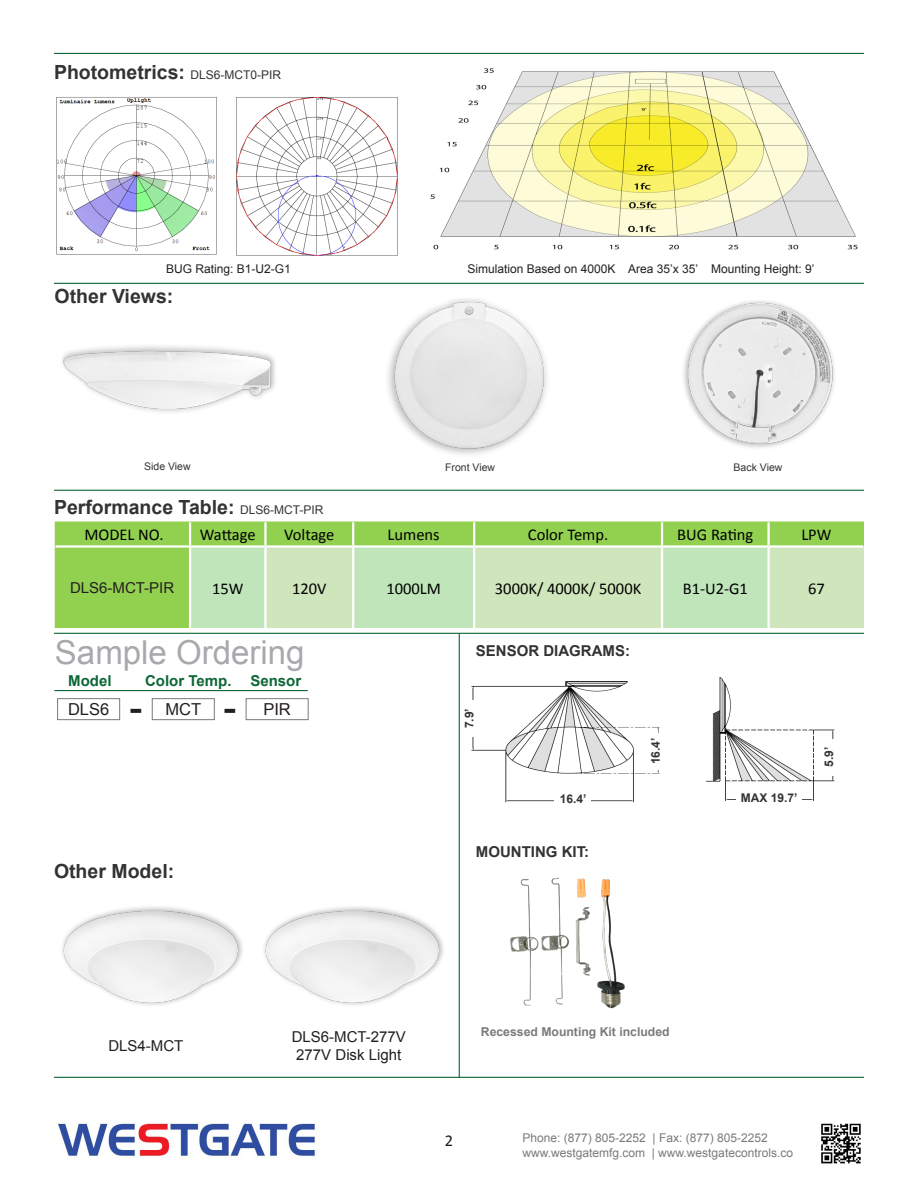
<style>
.page{position:relative;width:918px;height:1188px;background:#fff}
.page>*{position:absolute;margin:0;border:0;box-sizing:border-box;transform-origin:0 0}
.t1{font:33px "Arial";color:#a8a9ad}
.t2{font:700 28.5px "Verdana";color:#231f20}
.t3{font:700 19.5px "Arial";color:#333}
.t4{font:16.5px "Calibri";color:#000}
.t5{font:16.5px "Arial";color:#231f20}
.t6{font:16.5px "Calibri";color:#231f20}
.t7{font:15px "Arial";color:#231f20}
.t8{font:700 15px "Arial";color:#333}
.t9{font:700 15px "Arial";color:#0d6736}
.t10{font:700 12.15px "Arial";color:#7a7b7e}
.t11{font:12px "Arial";color:#787a7d}
.t12{font:12px "Arial";color:#231f20}
.t13{font:700 12px "Arial";color:#333}
.t14{font:10.5px "Arial";color:#333}
.s1{font-weight:400;font-size:12px}
</style>
<div class="page">
<hr style="left:54px;top:490px;width:810px;height:1px;background:#0d6736">
<hr style="left:54px;top:53px;width:810px;height:1px;background:#0d6736">
<hr style="left:54px;top:283px;width:810px;height:1px;background:#0d6736">
<hr style="left:54px;top:633px;width:810px;height:1px;background:#0d6736">
<img style="left:430px;top:68px;width:428px;height:182px">
<img style="left:58px;top:1123px;width:257px;height:34px">
<img style="left:821px;top:1123px;width:40px;height:41px">
<img style="left:62px;top:346px;width:213px;height:66px">
<img style="left:683px;top:300px;width:152px;height:148px">
<img style="left:388px;top:299px;width:159px;height:156px">
<div style="left:57px;top:698px;width:63px;height:22px;border:1px solid #787a7d"></div>
<div style="left:152px;top:698px;width:63px;height:22px;border:1px solid #787a7d"></div>
<div style="left:246px;top:698px;width:63px;height:22px;border:1px solid #787a7d"></div>
<hr style="left:54px;top:690px;width:254px;height:1px;background:#0d6736">
<img style="left:236px;top:97px;width:162px;height:159px">
<img style="left:56px;top:97px;width:161px;height:158px">
<div style="left:55px;top:522px;width:809px;height:106px;background:#92d050"></div>
<div style="left:191px;top:548px;width:73px;height:80px;background:#c0e5bb"></div>
<svg style="left:267px;top:546px;width:597px;height:82px;background:#c9e5bb"></svg>
<hr style="left:189px;top:522px;width:2px;height:23px;background:#fff">
<hr style="left:264px;top:522px;width:3px;height:23px;background:#fff">
<hr style="left:352px;top:522px;width:2px;height:23px;background:#fff">
<hr style="left:473px;top:522px;width:2px;height:23px;background:#fff">
<hr style="left:661px;top:522px;width:2px;height:23px;background:#fff">
<hr style="left:767px;top:522px;width:3px;height:23px;background:#fff">
<hr style="left:189px;top:548px;width:2px;height:80px;background:#fff">
<hr style="left:264px;top:548px;width:3px;height:80px;background:#fff">
<hr style="left:352px;top:548px;width:2px;height:80px;background:#fff">
<hr style="left:473px;top:548px;width:2px;height:80px;background:#fff">
<hr style="left:661px;top:548px;width:2px;height:80px;background:#fff">
<hr style="left:767px;top:548px;width:3px;height:80px;background:#fff">
<hr style="left:56px;top:545px;width:134px;height:3px;background:#fff">
<hr style="left:190px;top:545px;width:75px;height:3px;background:#fff">
<hr style="left:265px;top:545px;width:88px;height:3px;background:#fff">
<hr style="left:353px;top:545px;width:121px;height:3px;background:#fff">
<hr style="left:474px;top:545px;width:188px;height:3px;background:#fff">
<hr style="left:662px;top:545px;width:107px;height:3px;background:#fff">
<hr style="left:769px;top:545px;width:94px;height:3px;background:#fff">
<hr style="left:459px;top:634px;width:1px;height:444px;background:#0d6736">
<img style="left:510px;top:877px;width:115px;height:132px">
<img style="left:62px;top:907px;width:181px;height:98px">
<img style="left:264px;top:907px;width:180px;height:98px">
<img style="left:471px;top:681px;width:189px;height:122px">
<img style="left:706px;top:677px;width:129px;height:124px">
<div style="left:465px;top:700px;width:10px;height:37px;background:#fff"></div>
<div style="left:824px;top:739px;width:11px;height:37px;background:#fff"></div>
<div style="left:651px;top:733px;width:10px;height:37px;background:#fff"></div>
<div style="left:554px;top:794px;width:37px;height:10px;background:#fff"></div>
<div style="left:736px;top:793px;width:66px;height:11px;background:#fff"></div>
<hr style="left:54px;top:1077px;width:810px;height:1px;background:#0d6736">
<p class="t3" style="left:54px;top:60px;width:229px">Photometrics: <span class="s1">DLS6-MCT0-PIR</span></p>
<p class="t12" style="left:166px;top:261px;width:126px">BUG Rating: B1-U2-G1</p>
<p class="t12" style="left:468px;top:261px;width:349px">Simulation Based on 4000K Area 35’x 35’ Mounting Height: 9’</p>
<p class="t3" style="left:55px;top:283px;width:120px">Other Views:</p>
<p class="t14" style="left:144px;top:460px;width:48px">Side View</p>
<p class="t3" style="left:54px;top:494px;width:271px">Performance Table: <span class="s1">DLS6-MCT-PIR</span></p>
<p class="t14" style="left:445px;top:460px;width:51px">Front View</p>
<p class="t14" style="left:734px;top:460px;width:50px">Back View</p>
<p class="t4" style="left:84px;top:524px;width:81px">MODEL NO.</p>
<p class="t4" style="left:200px;top:524px;width:57px">Wattage</p>
<p class="t4" style="left:284px;top:524px;width:52px">Voltage</p>
<p class="t4" style="left:388px;top:524px;width:54px">Lumens</p>
<p class="t4" style="left:528px;top:524px;width:82px">Color Temp.</p>
<p class="t4" style="left:677px;top:524px;width:78px">BUG Rating</p>
<p class="t4" style="left:801px;top:524px;width:32px">LPW</p>
<p class="t7" style="left:70px;top:578px;width:106px">DLS6-MCT-PIR</p>
<p class="t4" style="left:212px;top:578px;width:33px">15W</p>
<p class="t4" style="left:292px;top:578px;width:36px">120V</p>
<p class="t4" style="left:386px;top:578px;width:56px">1000LM</p>
<p class="t4" style="left:495px;top:578px;width:148px">3000K/ 4000K/ 5000K</p>
<p class="t4" style="left:683px;top:578px;width:67px">B1-U2-G1</p>
<p class="t4" style="left:808px;top:578px;width:18px">67</p>
<p class="t1" style="left:55px;top:630px;width:251px">Sample Ordering</p>
<p class="t2" style="left:129px;top:692px;width:15px">-</p>
<p class="t2" style="left:223px;top:692px;width:15px">-</p>
<p class="t9" style="left:145px;top:670px;width:88px">Color Temp.</p>
<p class="t9" style="left:250px;top:670px;width:52px">Sensor</p>
<p class="t9" style="left:68px;top:670px;width:45px">Model</p>
<p class="t5" style="left:68px;top:699px;width:43px">DLS6</p>
<p class="t5" style="left:166px;top:699px;width:37px">MCT</p>
<p class="t5" style="left:263px;top:699px;width:29px">PIR</p>
<p class="t3" style="left:54px;top:858px;width:122px">Other Model:</p>
<p class="t8" style="left:476px;top:640px;width:156px">SENSOR DIAGRAMS:</p>
<p class="t13" style="left:461px;top:728px;width:22px;rotate:-90deg">7.9’</p>
<p class="t13" style="left:647px;top:764px;width:28px;rotate:-90deg">16.4’</p>
<p class="t13" style="left:821px;top:767px;width:22px;rotate:-90deg">5.9’</p>
<p class="t13" style="left:560px;top:790px;width:28px">16.4’</p>
<p class="t13" style="left:741px;top:790px;width:58px">MAX 19.7’</p>
<p class="t8" style="left:476px;top:841px;width:115px">MOUNTING KIT:</p>
<p class="t7" style="left:108px;top:1036px;width:76px">DLS4-MCT</p>
<p class="t7" style="left:292px;top:1027px;width:116px">DLS6-MCT-277V</p>
<p class="t7" style="left:296px;top:1045px;width:107px">277V Disk Light</p>
<p class="t10" style="left:481px;top:1024px;width:190px">Recessed Mounting Kit included</p>
<p class="t6" style="left:445px;top:1130px;width:10px">2</p>
<p class="t11" style="left:522px;top:1130px;width:247px">Phone: (877) 805-2252 | Fax: (877) 805-2252</p>
<p class="t11" style="left:522px;top:1145px;width:272px">www.westgatemfg.com | www.westgatecontrols.co</p>
</div>
